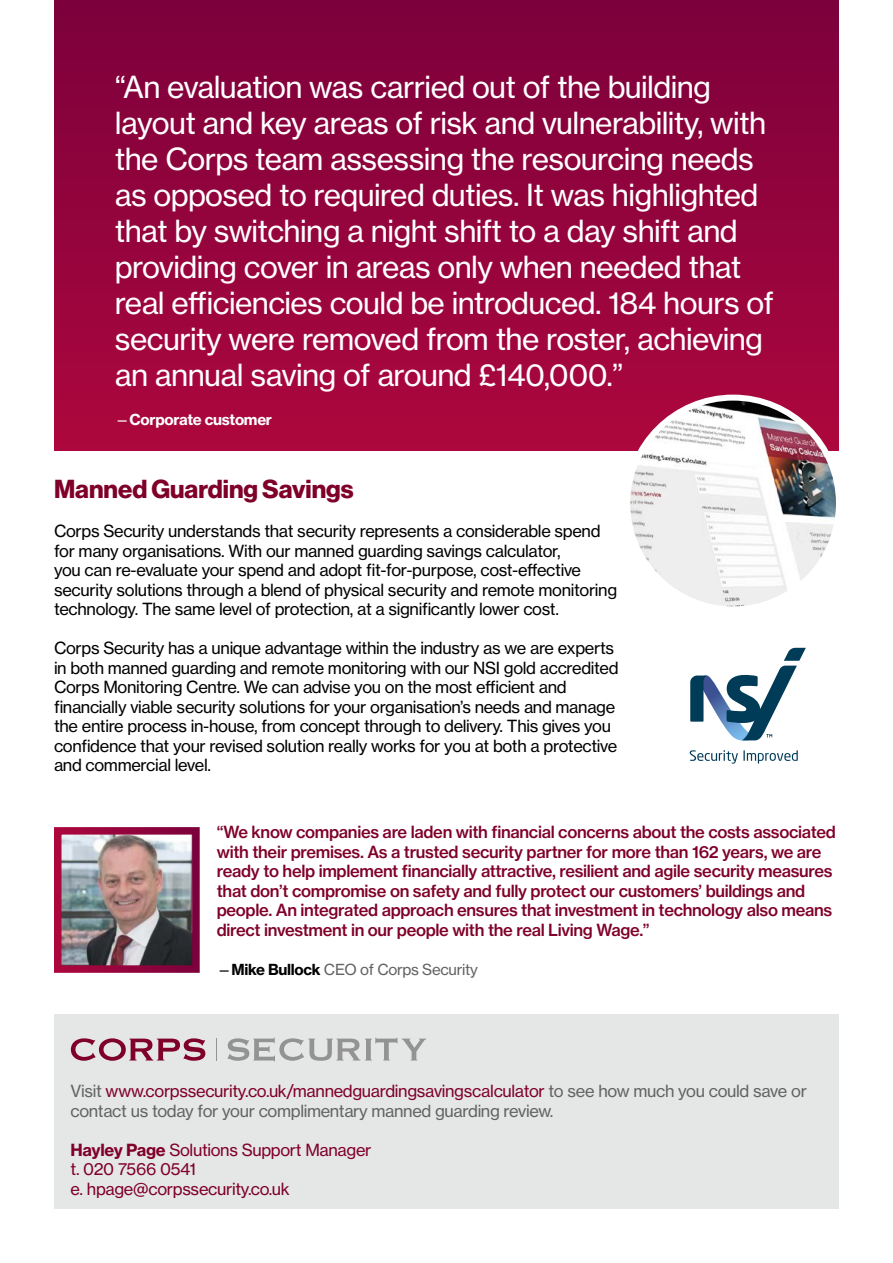
<style>
.page{position:relative;width:893px;height:1263px;background:#fff}
.page>*{position:absolute;margin:0;border:0;box-sizing:border-box;transform-origin:0 0}
.t1{font:30px/36px "N Haas Grotesk TX Std 55 Rg";letter-spacing:-.02em;color:#fff}
.t2{font:25.5px "N Haas Grotesk DS Std 75 Bd";color:#7f0029}
.t3{font:16.5px/19.5px "N Haas Grotesk TX Std 55 Rg";letter-spacing:-.02em;color:#000}
.t4{font:16.5px/19.5px "N Haas Grotesk TX Std 65 Md";letter-spacing:-.02em;color:#7f0029}
.t5{font:16.5px/19.5px "N Haas Grotesk TX Std 55 Rg";letter-spacing:-.02em;color:#636363}
.t6{font:16.5px "N Haas Grotesk TX Std 55 Rg";letter-spacing:-.02em;color:#7f0029}
.t7{font:15px "N Haas Grotesk TX Std 55 Rg";letter-spacing:-.02em;color:#636363}
.t8{font:15px "N Haas Grotesk TX Std 75 Bd";letter-spacing:-.02em;color:#fff}
.s1{font-family:"N Haas Grotesk TX Std 55 Rg"}
.s2{color:#000}
.s3{font-family:"N Haas Grotesk TX Std 75 Bd";color:#000}
.s4{color:#7f0029}
.s5{font-family:"N Haas Grotesk TX Std 75 Bd"}
</style>
<div class="page">
<div style="left:54px;top:1015px;width:785px;height:194px;background:#e5e6e6"></div>
<div style="left:54px;top:0;width:785px;height:451px;background:linear-gradient(to bottom,#7c003b,#ad093e)"></div>
<img style="left:627px;top:398px;width:212px;height:211px;border-radius:106px">
<div style="left:624px;top:395px;width:218px;height:217px;border:6px solid #fff;border-radius:50%"></div>
<svg style="left:227px;top:1037px;width:199px;height:24px"></svg>
<svg style="left:71px;top:1038px;width:134px;height:23px"></svg>
<img style="left:63px;top:836px;width:128px;height:128px">
<svg style="left:690px;top:750px;width:108px;height:14px"></svg>
<svg style="left:690px;top:648px;width:116px;height:92px"></svg>
<p class="t1" style="left:115px;top:69px;width:661px">“An evaluation was carried out of the building layout and key areas of risk and vulnerability, with the Corps team assessing the resourcing needs as opposed to required duties. It was highlighted that by switching a night shift to a day shift and providing cover in areas only when needed that real efficiencies could be introduced. 184 hours of security were removed from the roster, achieving an annual saving of around £140,000.”</p>
<p class="t8" style="left:115px;top:410px;width:159px"><span class="s1">—</span>Corporate customer</p>
<p class="t2" style="left:54px;top:474px;width:301px">Manned Guarding Savings</p>
<p class="t3" style="left:54px;top:521px;width:565px">Corps Security understands that security represents a considerable spend for many organisations. With our manned guarding savings calculator,<br>you can re-evaluate your spend and adopt fit-for-purpose, cost-effective security solutions through a blend of physical security and remote monitoring technology. The same level of protection, at a significantly lower cost.</p>
<p class="t3" style="left:54px;top:638px;width:566px">Corps Security has a unique advantage within the industry as we are experts in both manned guarding and remote monitoring with our NSI gold accredited Corps Monitoring Centre. We can advise you on the most efficient and financially viable security solutions for your organisation’s needs and manage the entire process in-house, from concept through to delivery. This gives you confidence that your revised solution really works for you at both a protective and commercial level.</p>
<p class="t4" style="left:217px;top:822px;width:621px">“We know companies are laden with financial concerns about the costs associated with their premises. As a trusted security partner for more than 162 years, we are ready to help implement financially attractive, resilient and agile security measures that don’t compromise on safety and fully protect our customers’ buildings and people. An integrated approach ensures that investment in technology also means direct investment in our people with the real Living Wage.”</p>
<p class="t7" style="left:217px;top:960px;width:262px"><span class="s2">—</span><span class="s3">Mike Bullock</span> CEO of Corps Security</p>
<p class="t5" style="left:71px;top:1081px;width:738px">Visit <span class="s4">www.corpssecurity.co.uk/mannedguardingsavingscalculator</span> to see how much you could save or contact us today for your complimentary manned guarding review.</p>
<p class="t6" style="left:71px;top:1140px;width:302px"><span class="s5">Hayley Page</span> Solutions Support Manager</p>
<p class="t6" style="left:71px;top:1159px;width:127px">t. 020 7566 0541</p>
<p class="t6" style="left:71px;top:1179px;width:221px">e. hpage@corpssecurity.co.uk</p>
</div>
